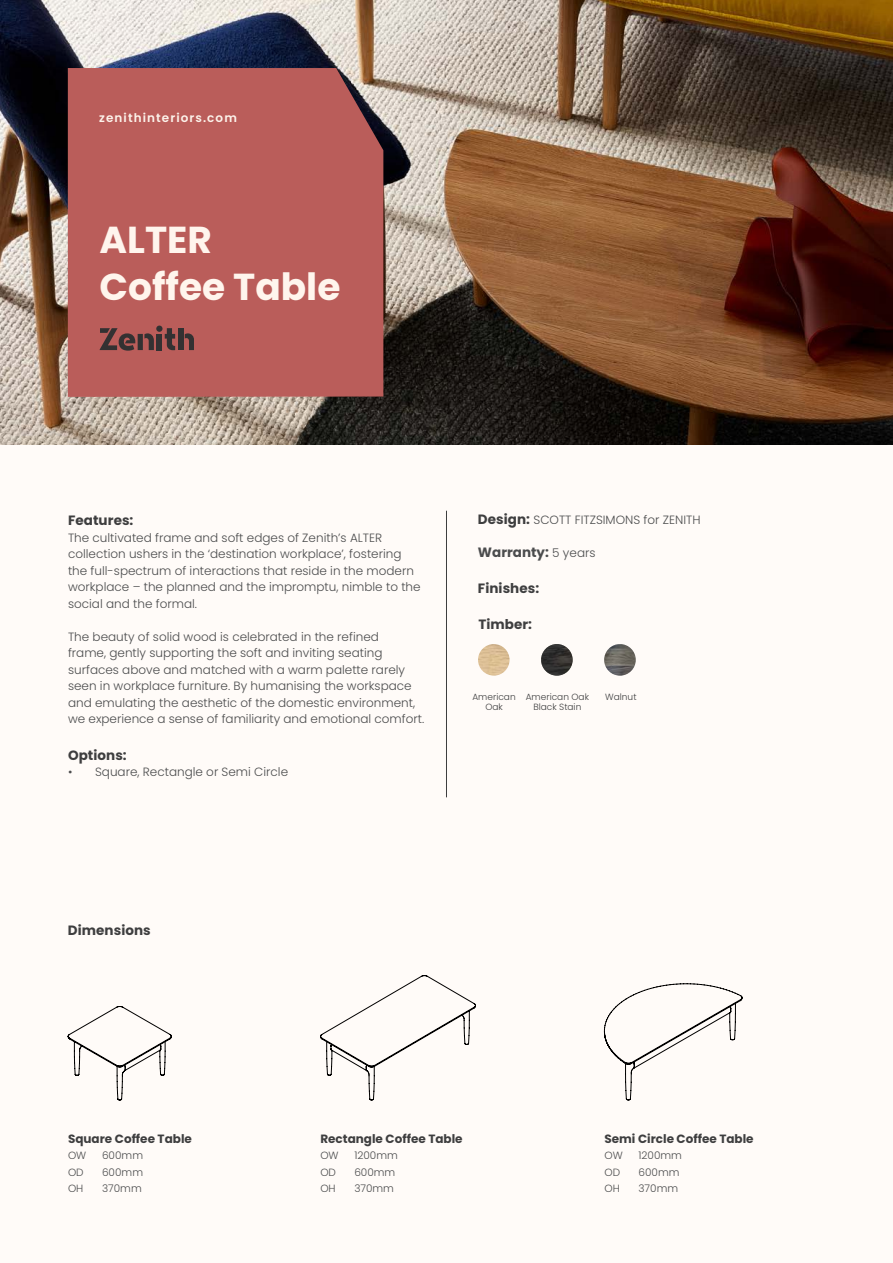
<style>
.page{position:relative;width:893px;height:1263px;background:#fffbf8}
.page>*{position:absolute;margin:0;border:0;box-sizing:border-box;transform-origin:0 0}
.PRODUCT_NAME{font:700 37.5px "Poppins";color:#fff5ed}
.COPY{font:700 13.5px "Poppins";letter-spacing:.005em;color:#3e3e3f}
.t1{font:700 13.5px "Poppins";color:#4b4c4d}
.COPY-2{font:300 12px/16.5px "Poppins";color:#4b4c4d}
.COPY-3{font:700 12px "Poppins";color:#3e3e3f}
.WEBSITE_TOP_LEFT{font:600 12px "Poppins";letter-spacing:.09em;color:#fdf3eb}
.t2{font:300 10.5px "Poppins";color:#4b4c4d}
.COLOURS_SPECS{font:300 9px "Poppins";color:#3e3e3f}
.s1{font-weight:700;font-size:13.5px;color:#3e3e3f}
.s2{font-weight:300;font-size:12px}
</style>
<div class="page">
<hr style="left:446px;top:511px;width:1px;height:286px;background:#3e3e3f">
<img style="left:0;top:0;width:893px;height:444px">
<div style="left:68px;top:68px;width:315px;height:329px;background:#ba5d5a"></div>
<img style="left:478px;top:644px;width:32px;height:32px;border-radius:16px">
<img style="left:604px;top:644px;width:32px;height:32px;border-radius:16px">
<img style="left:541px;top:644px;width:32px;height:32px;border-radius:16px">
<div style="left:157px;top:334px;width:5px;height:16px;background:#333132"></div>
<div style="left:156px;top:326px;width:7px;height:6px;background:#333132;border-radius:50%"></div>
<svg style="left:165px;top:328px;width:10px;height:23px"></svg>
<div style="left:178px;top:328px;width:5px;height:22px;background:#333132"></div>
<svg style="left:185px;top:333px;width:9px;height:17px"></svg>
<svg style="left:100px;top:328px;width:54px;height:23px"></svg>
<svg style="left:68px;top:1006px;width:104px;height:94px"></svg>
<svg style="left:320px;top:975px;width:156px;height:125px"></svg>
<svg style="left:604px;top:983px;width:139px;height:117px"></svg>
<p class="WEBSITE_TOP_LEFT" style="left:99px;top:111px;width:139px">zenithinteriors.com</p>
<p class="PRODUCT_NAME" style="left:100px;top:218px;width:114px">ALTER</p>
<p class="PRODUCT_NAME" style="left:100px;top:265px;width:242px">Coffee Table</p>
<p class="COPY" style="left:68px;top:513px;width:67px">Features:</p>
<p class="COPY-2" style="left:68px;top:530px;width:354px">The cultivated frame and soft edges of Zenith’s ALTER collection ushers in the ‘destination workplace’, fostering the full-spectrum of interactions that reside in the modern workplace – the planned and the impromptu, nimble to the social and the formal.</p>
<p class="COPY-2" style="left:68px;top:629px;width:312px">The beauty of solid wood is celebrated in the refined</p>
<p class="COPY-2" style="left:68px;top:645px;width:358px">frame, gently supporting the soft and inviting seating surfaces above and matched with a warm palette rarely seen in workplace furniture. By humanising the workspace and emulating the aesthetic of the domestic environment, we experience a sense of familiarity and emotional comfort.</p>
<p class="COPY" style="left:68px;top:747px;width:60px">Options:</p>
<p class="COPY-2" style="left:68px;top:764px;width:222px">• Square, Rectangle or Semi Circle</p>
<p class="COPY-2" style="left:478px;top:512px;width:224px"><span class="s1">Design:</span> SCOTT FITZSIMONS for ZENITH</p>
<p class="t1" style="left:478px;top:545px;width:119px">Warranty: <span class="s2">5 years</span></p>
<p class="COPY" style="left:478px;top:581px;width:63px">Finishes:</p>
<p class="COPY" style="left:478px;top:616px;width:55px">Timber:</p>
<p class="COLOURS_SPECS" style="left:472px;top:692px;width:45px">American</p>
<p class="COLOURS_SPECS" style="left:485px;top:701px;width:19px">Oak</p>
<p class="COLOURS_SPECS" style="left:526px;top:692px;width:65px">American Oak</p>
<p class="COLOURS_SPECS" style="left:605px;top:692px;width:33px">Walnut</p>
<p class="COLOURS_SPECS" style="left:533px;top:701px;width:49px">Black Stain</p>
<p class="COPY" style="left:68px;top:923px;width:84px">Dimensions</p>
<p class="COPY-3" style="left:68px;top:1131px;width:125px">Square Coffee Table</p>
<p class="t2" style="left:68px;top:1149px;width:20px">OW</p>
<p class="t2" style="left:102px;top:1149px;width:43px">600mm</p>
<p class="t2" style="left:68px;top:1166px;width:17px">OD</p>
<p class="t2" style="left:102px;top:1166px;width:43px">600mm</p>
<p class="t2" style="left:68px;top:1182px;width:17px">OH</p>
<p class="t2" style="left:102px;top:1182px;width:41px">370mm</p>
<p class="COPY-3" style="left:320px;top:1131px;width:144px">Rectangle Coffee Table</p>
<p class="t2" style="left:320px;top:1149px;width:20px">OW</p>
<p class="t2" style="left:354px;top:1149px;width:45px">1200mm</p>
<p class="t2" style="left:320px;top:1166px;width:17px">OD</p>
<p class="t2" style="left:354px;top:1166px;width:43px">600mm</p>
<p class="t2" style="left:320px;top:1182px;width:17px">OH</p>
<p class="t2" style="left:354px;top:1182px;width:41px">370mm</p>
<p class="COPY-3" style="left:604px;top:1131px;width:151px">Semi Circle Coffee Table</p>
<p class="t2" style="left:604px;top:1149px;width:20px">OW</p>
<p class="t2" style="left:638px;top:1149px;width:45px">1200mm</p>
<p class="t2" style="left:604px;top:1166px;width:17px">OD</p>
<p class="t2" style="left:638px;top:1166px;width:43px">600mm</p>
<p class="t2" style="left:604px;top:1182px;width:17px">OH</p>
<p class="t2" style="left:638px;top:1182px;width:41px">370mm</p>
</div>
